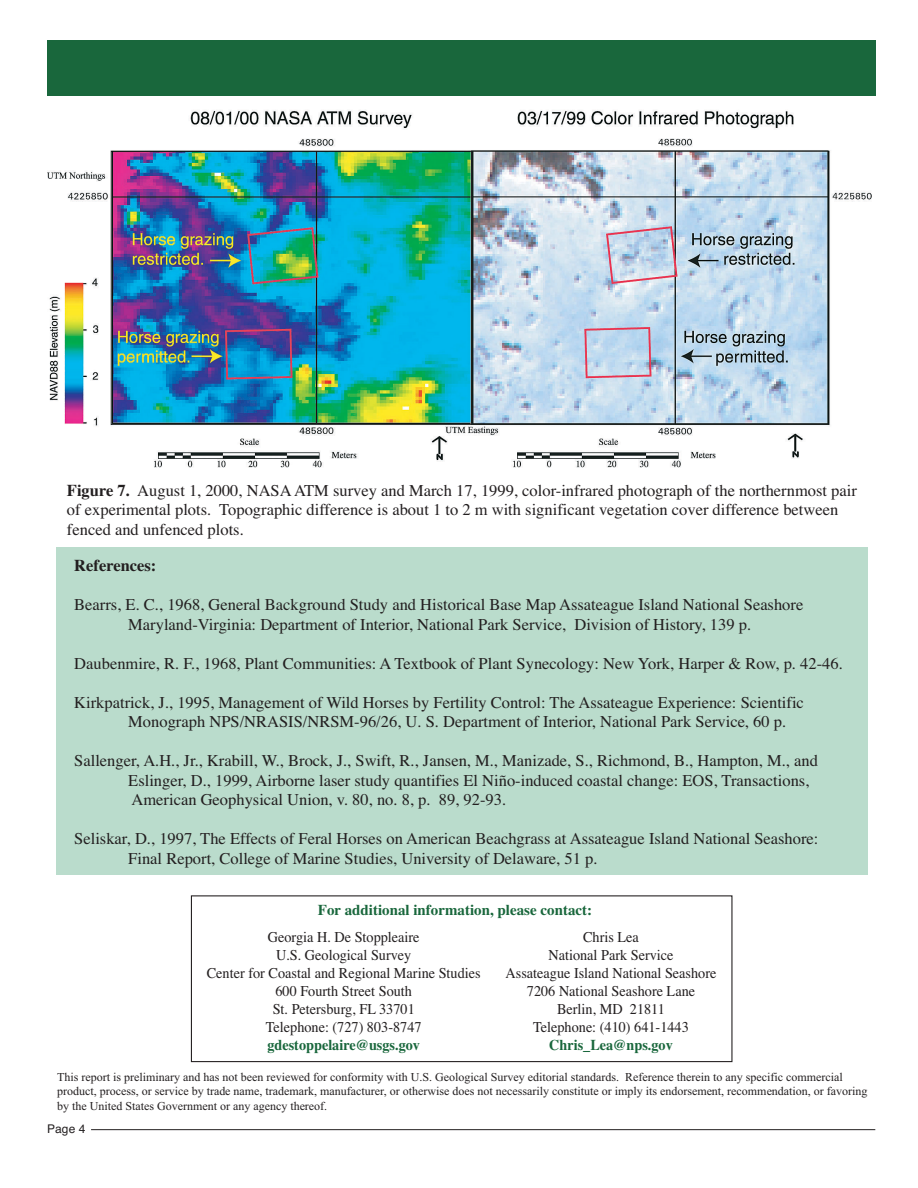
<style>
.page{position:relative;width:918px;height:1188px;background:#fff}
.page>*{position:absolute;margin:0;border:0;box-sizing:border-box;transform-origin:0 0}
.t1{font:16.5px/19.5px "Times";color:#231f20}
.t2{font:700 16.5px "Times";color:#231f20}
.t3{font:15px/18px "Times";color:#231f20;text-align:center;scale:.95 1}
.t4{font:700 15px "Times";color:#19673c;scale:.95 1}
.t5{font:700 15px "Times";color:#19673c}
.t6{font:12px/14.2px "Times New Roman";color:#231f20}
.t7{font:12px "Helvetica";color:#231f20}
.s1{font-weight:700}
</style>
<div class="page">
<div style="left:56px;top:547px;width:811px;height:327px;background:#badccc"></div>
<div style="left:191px;top:895px;width:541px;height:167px;border:1px solid #231f20"></div>
<div style="left:47px;top:41px;width:828px;height:55px;background:#19673c"></div>
<svg style="left:91px;top:1129px;width:785px;height:1px"></svg>
<img style="left:47px;top:110px;width:825px;height:358px">
<p class="t1" style="left:67px;top:482px;width:791px"><span class="s1">Figure 7.</span> August 1, 2000, NASA ATM survey and March 17, 1999, color-infrared photograph of the northernmost pair of experimental plots. Topographic difference is about 1 to 2 m with significant vegetation cover difference between fenced and unfenced plots.</p>
<p class="t2" style="left:74px;top:560px;width:84px">References:</p>
<p class="t1" style="left:74px;top:597px;width:731px;text-align:center">Bearrs, E. C., 1968, General Background Study and Historical Base Map Assateague Island National Seashore<br>Maryland-Virginia: Department of Interior, National Park Service, Division of History, 139 p.</p>
<p class="t1" style="left:74px;top:655px;width:770px">Daubenmire, R. F., 1968, Plant Communities: A Textbook of Plant Synecology: New York, Harper &amp; Row, p. 42-46.</p>
<p class="t1" style="left:128px;top:694px;width:677px;text-indent:-54px">Kirkpatrick, J., 1995, Management of Wild Horses by Fertility Control: The Assateague Experience: Scientific<br>Monograph NPS/NRASIS/NRSM-96/26, U. S. Department of Interior, National Park Service, 60 p.</p>
<p class="t1" style="left:128px;top:753px;width:691px;text-indent:-54px">Sallenger, A.H., Jr., Krabill, W., Brock, J., Swift, R., Jansen, M., Manizade, S., Richmond, B., Hampton, M., and<br>Eslinger, D., 1999, Airborne laser study quantifies El Niño-induced coastal change: EOS, Transactions,<br>American Geophysical Union, v. 80, no. 8, p. 89, 92-93.</p>
<p class="t1" style="left:128px;top:831px;width:692px;text-indent:-54px">Seliskar, D., 1997, The Effects of Feral Horses on American Beachgrass at Assateague Island National Seashore:<br>Final Report, College of Marine Studies, University of Delaware, 51 p.</p>
<p class="t5" style="left:318px;top:905px;width:276px">For additional information, please contact:</p>
<p class="t3" style="left:207px;top:930px;width:290px">Georgia H. De Stoppleaire<br>U.S. Geological Survey<br>Center for Coastal and Regional Marine Studies<br>600 Fourth Street South<br>St. Petersburg, FL 33701<br>Telephone: (727) 803-8747</p>
<p class="t4" style="left:267px;top:1040px;width:162px">gdestoppelaire@usgs.gov</p>
<p class="t3" style="left:506px;top:930px;width:224px">Chris Lea<br>National Park Service<br>Assateague Island National Seashore<br>7206 National Seashore Lane<br>Berlin, MD 21811<br>Telephone: (410) 641-1443</p>
<p class="t4" style="left:549px;top:1040px;width:132px">Chris_Lea@nps.gov</p>
<p class="t6" style="left:57px;top:1071px;width:812px">This report is preliminary and has not been reviewed for conformity with U.S. Geological Survey editorial standards. Reference therein to any specific commercial product, process, or service by trade name, trademark, manufacturer, or otherwise does not necessarily constitute or imply its endorsement, recommendation, or favoring by the United States Government or any agency thereof.</p>
<p class="t7" style="left:47px;top:1122px;width:40px">Page 4</p>
</div>
